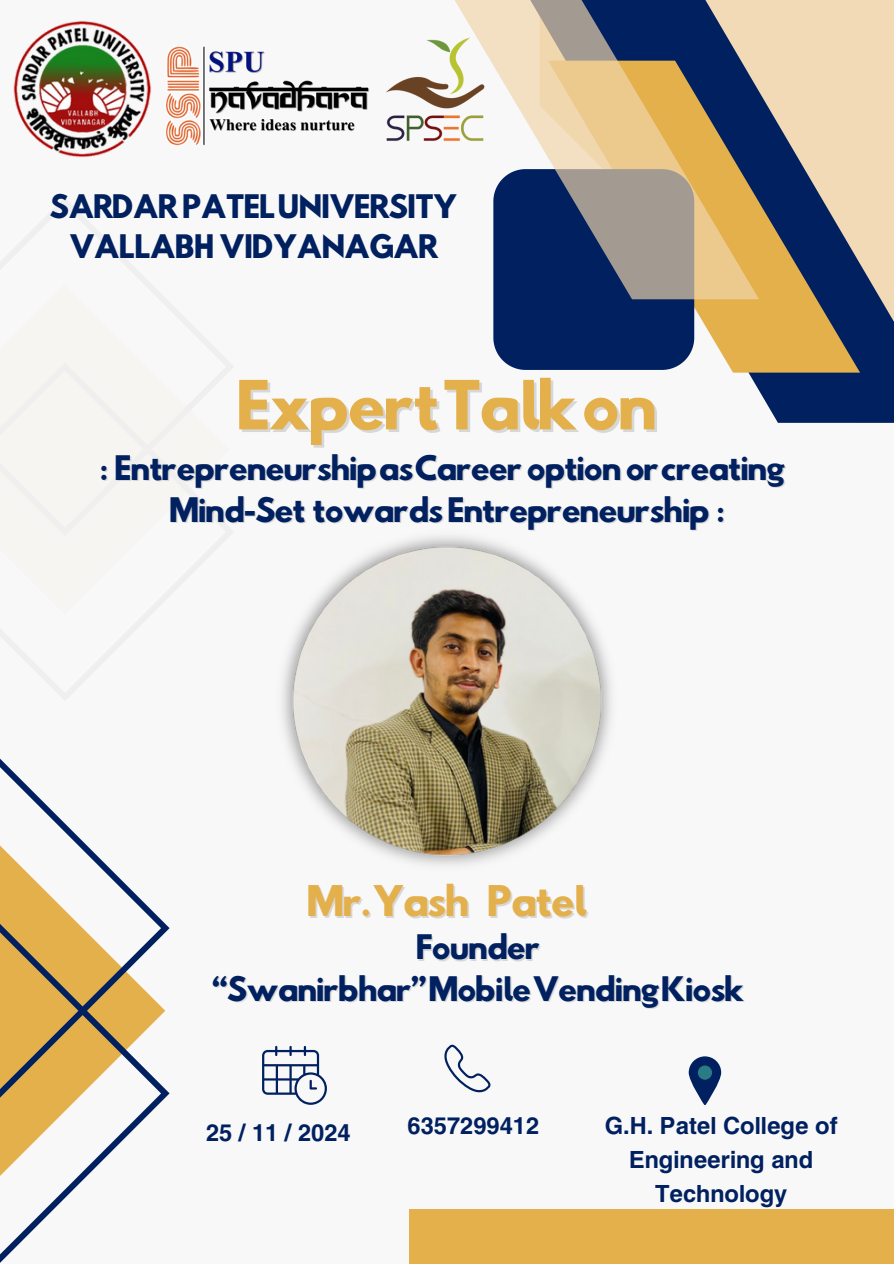
<style>
.page{position:relative;width:894px;height:1264px;background:#fff}
.page>*{position:absolute;margin:0;border:0;box-sizing:border-box;transform-origin:0 0}
.t1{font:60px "Hussar Bd";letter-spacing:-.08em;color:#e3b04b}
.t2{font:37.5px "Hussar Bd";letter-spacing:-.08em;color:#e3b04b}
.t3{font:30px/41.7px "Hussar Bd";letter-spacing:-.08em;color:#002060;text-align:center}
.t4{font:28.8px/39.9px "Hussar Bd";letter-spacing:-.065em;color:#002060;text-align:center}
.t5{font:700 23.4px/33.8px "Helios";color:#002060;text-align:center}
.s1{color:rgb(166 166 166/.4)}
</style>
<div class="page">
<div style="left:0;top:0;width:893px;height:1263px;background:#f8f8f8"></div>
<svg style="left:0;top:758px;width:169px;height:504px"></svg>
<svg style="left:732px;top:0;width:161px;height:423px;background:#9e9b9b"></svg>
<svg style="left:694px;top:61px;width:165px;height:311px;background:#a29379"></svg>
<div style="left:493px;top:299px;width:201px;height:71px;background:#002060"></div>
<svg style="left:493px;top:0;width:265px;height:299px;background:#7f7972"></svg>
<div style="left:408px;top:1209px;width:485px;height:54px;background:#e3b04b"></div>
<img style="left:13px;top:21px;width:138px;height:136px">
<img style="left:166px;top:46px;width:123px;height:100px">
<img style="left:289px;top:0;width:292px;height:193px">
<img style="left:282px;top:536px;width:329px;height:329px">
<svg style="left:262px;top:1045px;width:65px;height:59px"></svg>
<svg style="left:444px;top:1044px;width:47px;height:48px"></svg>
<svg style="left:688px;top:1056px;width:33px;height:48px"></svg>
<div style="left:697px;top:1065px;width:14px;height:14px;background:#2b7b86;border-radius:50%"></div>
<p class="t4" style="left:49px;top:190px;width:410px">SARDAR PATELUNIVERSITY<br>VALLABH VIDYANAGAR</p>
<p class="t1" style="left:235px;top:375px;width:425px">ExpertTalkon</p>
<p class="t3" style="left:101px;top:451px;width:686px"><span class="s1">:</span> EntrepreneurshipasCareer option orcreating<br>Mind-Set towards Entrepreneurship <span class="s1">:</span></p>
<p class="t2" style="left:306px;top:882px;width:285px">Mr.Yash <span class="s1">Patel</span></p>
<h1 class="t3" style="left:415px;top:930px;width:127px">Founder</h1>
<p class="t3" style="left:211px;top:971px;width:535px">“Swanirbhar”MobileVendingKiosk</p>
<h2 class="t5" style="left:206px;top:1115px;width:146px">25 / 11 / 2024</h2>
<h4 class="t5" style="left:407px;top:1108px;width:133px">6357299412</h4>
<p class="t5" style="left:604px;top:1108px;width:234px">G.H. Patel College of<br>Engineering and<br>Technology</p>
</div>
